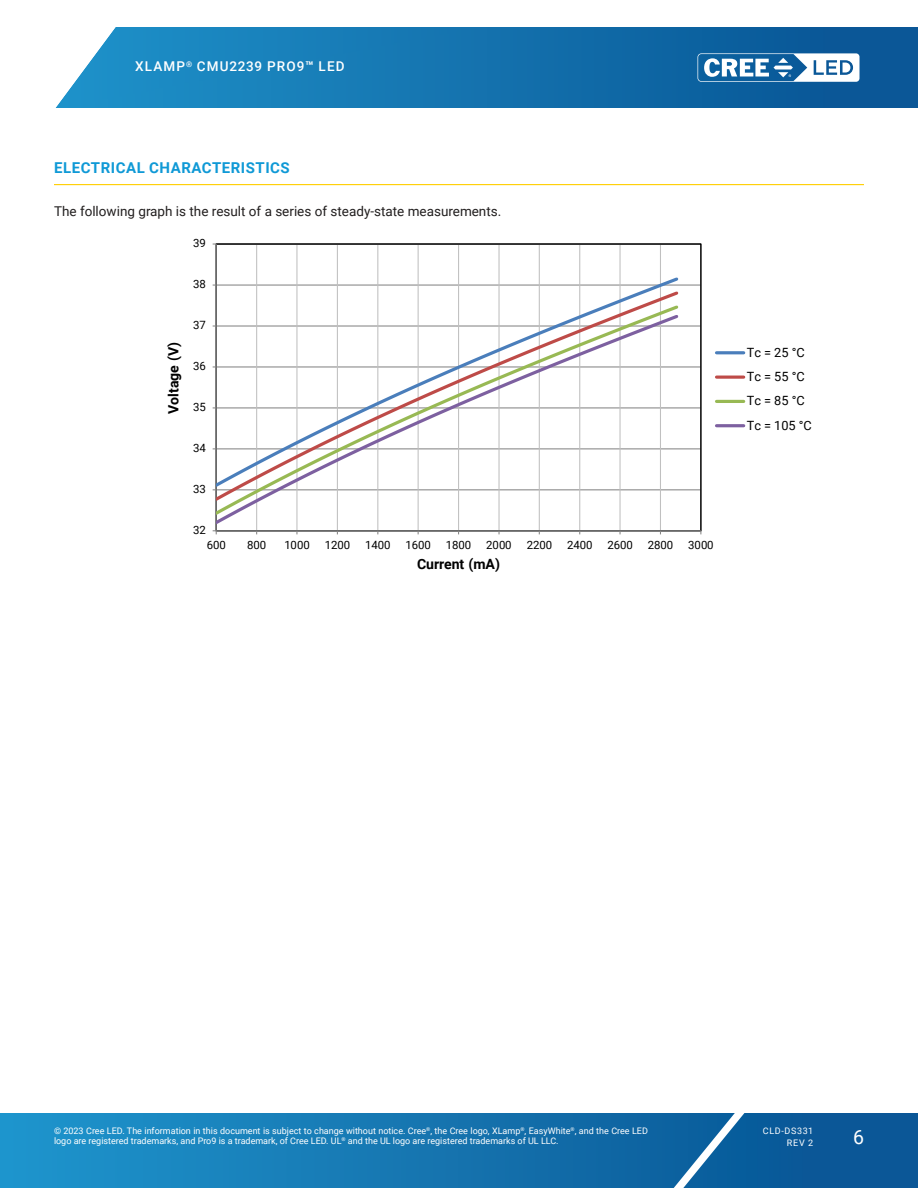
<style>
.page{position:relative;width:918px;height:1188px;background:#fff}
.page>*{position:absolute;margin:0;border:0;box-sizing:border-box;transform-origin:0 0}
.t1{font:19.5px "Roboto";color:#fff}
.t2{font:700 15px "Roboto";letter-spacing:.035em;color:#0f99d6}
.t3{font:700 14.1px "Roboto";letter-spacing:-.005em;color:#000}
.t4{font:13.5px "Roboto";color:#221f1f}
.t5{font:500 13.5px "Roboto";letter-spacing:.085em;color:#fff}
.t6{font:12.75px/24.3px "Roboto";color:#000}
.t7{font:11.4px "Roboto";letter-spacing:-.01em;color:#000}
.t8{font:9px/10.8px "Roboto";color:#fff}
.t9{font:9px/12px "Roboto";letter-spacing:.085em;color:#fff;text-align:right}
.s1{font-weight:700}
</style>
<div class="page">
<img style="left:0;top:1113px;width:918px;height:75px">
<svg style="left:644px;top:1113px;width:117px;height:75px;background:#1d6ca5"></svg>
<svg style="left:85px;top:27px;width:833px;height:81px;background:#1573ae"></svg>
<img style="left:55px;top:68px;width:30px;height:40px">
<svg style="left:698px;top:53px;width:162px;height:29px"></svg>
<hr style="left:54px;top:184px;width:810px;height:1px;background:#ffce00">
<hr style="left:216px;top:489px;width:485px;height:1px;background:#868686">
<hr style="left:216px;top:448px;width:485px;height:1px;background:#868686">
<hr style="left:216px;top:407px;width:485px;height:1px;background:#868686">
<hr style="left:216px;top:366px;width:485px;height:2px;background:#868686">
<hr style="left:216px;top:325px;width:485px;height:2px;background:#868686">
<hr style="left:216px;top:285px;width:485px;height:1px;background:#868686">
<hr style="left:256px;top:244px;width:1px;height:287px;background:#c0c0c0">
<hr style="left:296px;top:244px;width:1px;height:287px;background:#c0c0c0">
<hr style="left:337px;top:244px;width:1px;height:287px;background:#c0c0c0">
<hr style="left:377px;top:244px;width:1px;height:287px;background:#c0c0c0">
<hr style="left:418px;top:244px;width:1px;height:287px;background:#c0c0c0">
<hr style="left:458px;top:244px;width:1px;height:287px;background:#c0c0c0">
<hr style="left:498px;top:244px;width:2px;height:287px;background:#c0c0c0">
<hr style="left:539px;top:244px;width:1px;height:287px;background:#c0c0c0">
<hr style="left:579px;top:244px;width:1px;height:287px;background:#c0c0c0">
<hr style="left:620px;top:244px;width:1px;height:287px;background:#c0c0c0">
<hr style="left:660px;top:244px;width:1px;height:287px;background:#c0c0c0">
<hr style="left:216px;top:244px;width:1px;height:287px;background:#868686">
<hr style="left:216px;top:530px;width:485px;height:1px;background:#868686">
<svg style="left:213px;top:530px;width:4px;height:4px"></svg>
<svg style="left:216px;top:275px;width:465px;height:14px"></svg>
<svg style="left:216px;top:289px;width:463px;height:14px"></svg>
<svg style="left:216px;top:303px;width:463px;height:9px"></svg>
<svg style="left:216px;top:312px;width:465px;height:215px"></svg>
<hr style="left:717px;top:351px;width:27px;height:3px;background:#4a7ebb">
<hr style="left:717px;top:376px;width:27px;height:3px;background:#be4b48">
<hr style="left:717px;top:400px;width:27px;height:3px;background:#98b954">
<hr style="left:717px;top:424px;width:27px;height:3px;background:#7d60a0">
<h3 class="t5" style="left:135px;top:59px;width:211px">XLAMP<sup>®</sup> CMU2239 PRO9<span class="s1">™</span> LED</h3>
<h2 class="t2" style="left:54px;top:161px;width:237px">ELECTRICAL CHARACTERISTICS</h2>
<h3 class="t4" style="left:54px;top:205px;width:449px">The following graph is the result of a series of steady-state measurements.</h3>
<p class="t7" style="left:193px;top:235px;width:14px">39</p>
<p class="t7" style="left:193px;top:276px;width:14px">38</p>
<h3 class="t3" style="left:168px;top:414px;width:73px;rotate:-90deg">Voltage (V)</h3>
<p class="t7" style="left:193px;top:317px;width:14px">37</p>
<p class="t7" style="left:193px;top:358px;width:14px">36</p>
<p class="t7" style="left:193px;top:399px;width:14px">35</p>
<p class="t7" style="left:193px;top:440px;width:14px">34</p>
<p class="t7" style="left:193px;top:481px;width:14px">33</p>
<p class="t7" style="left:193px;top:522px;width:14px">32</p>
<p class="t7" style="left:207px;top:537px;width:21px">600</p>
<p class="t7" style="left:247px;top:537px;width:21px">800</p>
<p class="t7" style="left:284px;top:537px;width:27px">1000</p>
<p class="t7" style="left:325px;top:537px;width:27px">1200</p>
<p class="t7" style="left:365px;top:537px;width:27px">1400</p>
<p class="t7" style="left:406px;top:537px;width:27px">1600</p>
<p class="t7" style="left:446px;top:537px;width:27px">1800</p>
<p class="t7" style="left:486px;top:537px;width:27px">2000</p>
<p class="t7" style="left:527px;top:537px;width:27px">2200</p>
<p class="t7" style="left:567px;top:537px;width:27px">2400</p>
<p class="t7" style="left:608px;top:537px;width:27px">2600</p>
<p class="t7" style="left:648px;top:537px;width:27px">2800</p>
<p class="t7" style="left:688px;top:537px;width:27px">3000</p>
<h3 class="t3" style="left:417px;top:558px;width:85px">Current (mA)</h3>
<h3 class="t6" style="left:747px;top:339px;width:67px">Tc = 25 °C<br>Tc = 55 °C<br>Tc = 85 °C<br>Tc = 105 °C</h3>
<p class="t8" style="left:54px;top:1126px;width:595px">© 2023 Cree LED. The information in this document is subject to change without notice. Cree<sup>®</sup>, the Cree logo, XLamp<sup>®</sup>, EasyWhite<sup>®</sup>, and the Cree LED logo are registered trademarks, and Pro9 is a trademark, of Cree LED. UL<sup>®</sup> and the UL logo are registered trademarks of UL LLC.</p>
<p class="t9" style="left:763px;top:1125px;width:52px">CLD-DS331<br>REV 2</p>
<h1 class="t1" style="left:853px;top:1128px;width:12px">6</h1>
</div>
